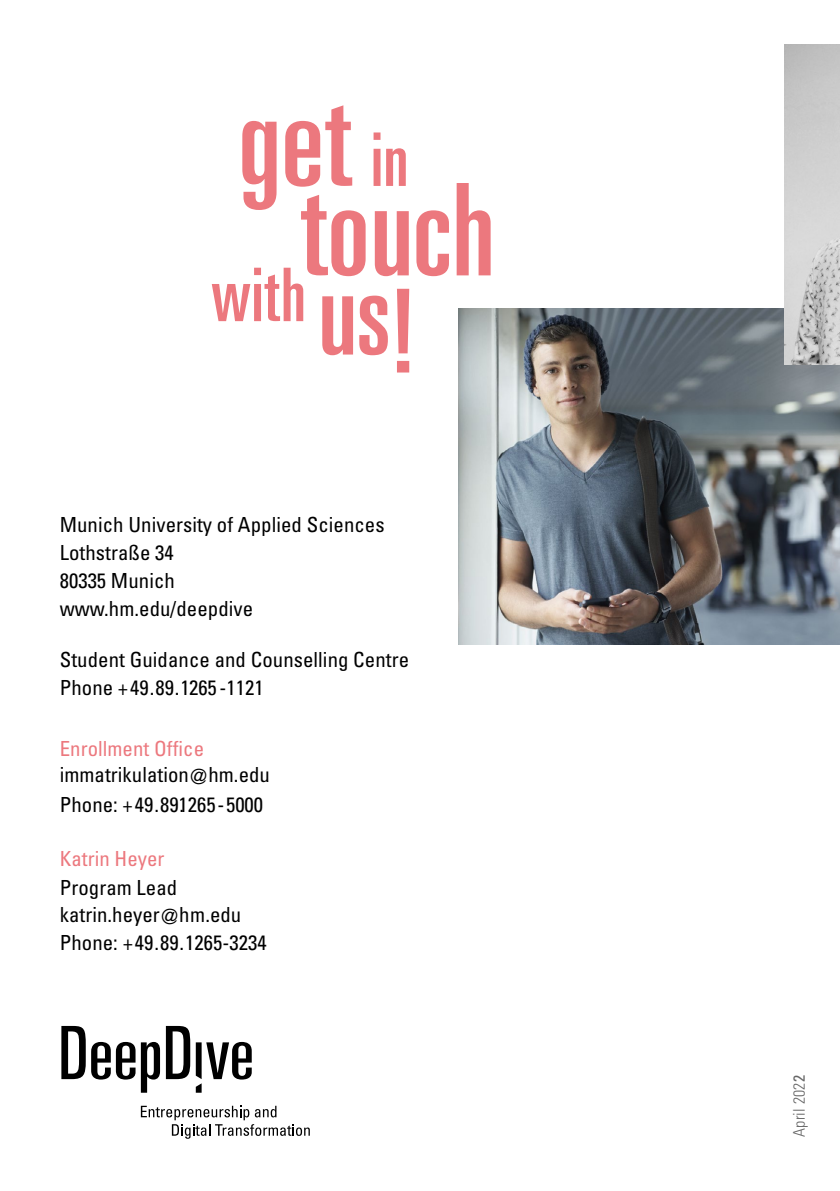
<style>
.page{position:relative;width:840px;height:1191px;background:#fff}
.page>*{position:absolute;margin:0;border:0;box-sizing:border-box;transform-origin:0 0}
.t1{font:ultra-condensed 128px "Univers";letter-spacing:.005em;color:#ec787e}
.t2{font:ultra-condensed 74px "Univers";color:#ec787e}
.t3{font:condensed 20.8px/28px "Univers";letter-spacing:.005em;color:#000}
.t4{font:condensed 20.8px/27.8px "Univers LT Std";letter-spacing:.005em;color:#000}
.t5{font:condensed 20.8px "Univers";letter-spacing:.005em;color:#ec787e}
.t6{font:condensed 20.8px "Univers LT Std";letter-spacing:.005em;color:#ec787e}
.t7{font:300 condensed 16px "Univers";letter-spacing:.015em;color:#666}
.s1{font-size:74px}
.s2{font-size:116px}
.s3{font-family:"Univers"}
.s4{font-family:"Univers LT Std";font-weight:400}
</style>
<div class="page">
<img style="left:458px;top:308px;width:380px;height:336px">
<svg style="left:166px;top:1026px;width:24px;height:53px"></svg>
<svg style="left:61px;top:1026px;width:74px;height:53px"></svg>
<svg style="left:141px;top:1042px;width:19px;height:50px"></svg>
<svg style="left:196px;top:1042px;width:55px;height:50px"></svg>
<svg style="left:141px;top:1105px;width:168px;height:33px"></svg>
<img style="left:784px;top:44px;width:55px;height:320px">
<h1 class="t1" style="left:238px;top:68px;width:171px">get <span class="s1">in</span></h1>
<h1 class="t1" style="left:300px;top:157px;width:196px">touch</h1>
<h2 class="t2" style="left:211px;top:253px;width:206px">with <span class="s2">us!</span></h2>
<p class="t3" style="left:60px;top:510px;width:326px">Munich University of Applied Sciences<br>Lothstraße 34<br>80335 Munich<br>www.hm.edu/deepdive</p>
<p class="t3" style="left:60px;top:645px;width:351px">Student Guidance and Counselling Centre<br>Phone +49 . 89 . 1265 -1121</p>
<p class="t5" style="left:60px;top:735px;width:146px">Enrollment Office</p>
<p class="t3" style="left:60px;top:759px;width:212px;line-height:30px">immatrikulation@hm.edu<br>Phone: +49 . 89 126</p>
<p class="t3" style="left:179px;top:790px;width:85px">. 5-5000</p>
<p class="t6" style="left:60px;top:846px;width:106px">Katrin Heyer</p>
<p class="t4" style="left:60px;top:873px;width:208px">Program Lead katrin.heyer<span class="s3">@hm</span>.edu<br>Phone: +49 . 89 . 1265-3234</p>
<p class="t7" style="left:789px;top:1136px;width:63px;rotate:-90deg">April 202<span class="s4">2</span></p>
</div>
